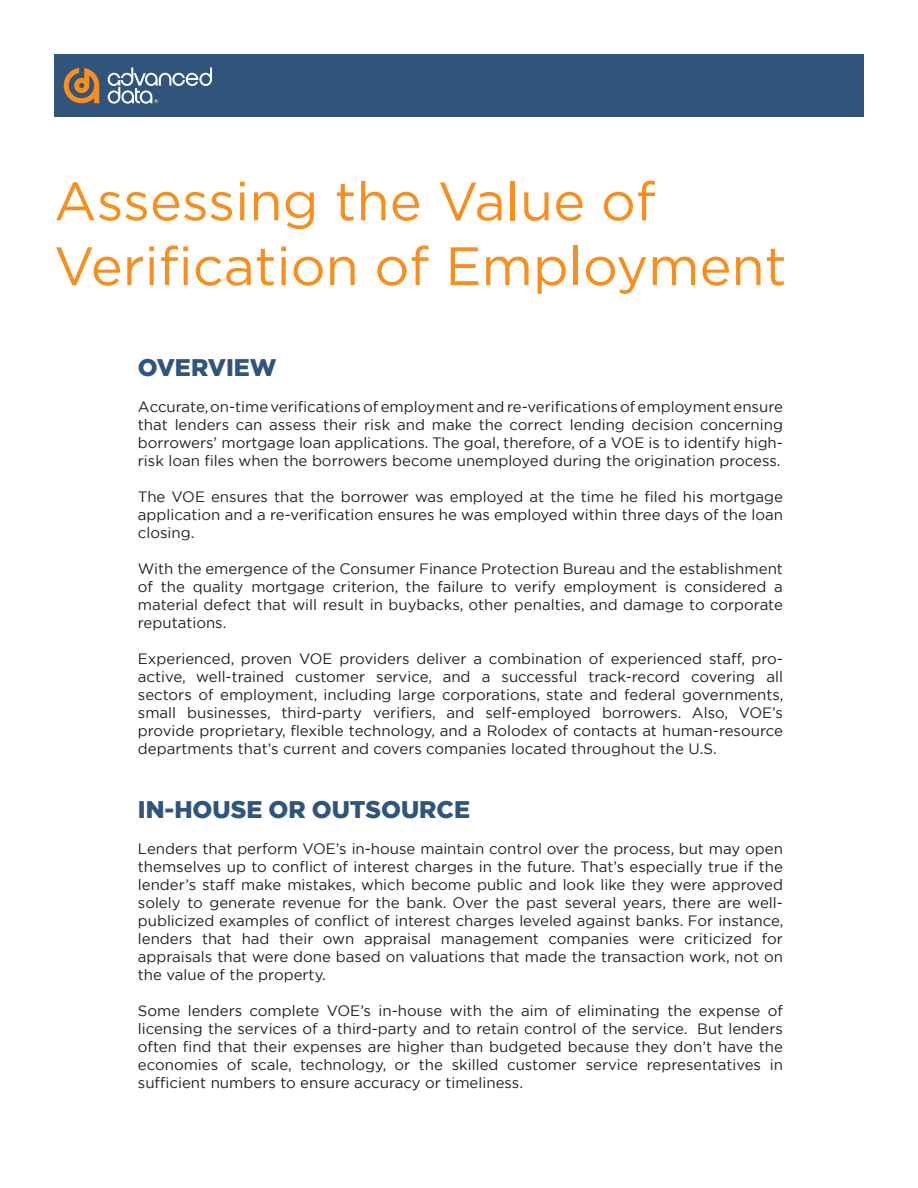
<style>
.page{position:relative;width:918px;height:1188px;background:#fff}
.page>*{position:absolute;margin:0;border:0;box-sizing:border-box;transform-origin:0 0}
.t1{font:54px "Gotham";color:#f68f1e}
.t2{font:900 24px "Gotham";color:#30557c}
.t3{font:15px/18px "Gotham";color:#231f20;text-align:justify}
</style>
<div class="page">
<div style="left:54px;top:54px;width:810px;height:63px;background:#30557c"></div>
<svg style="left:64px;top:68px;width:35px;height:35px"></svg>
<svg style="left:108px;top:68px;width:104px;height:36px"></svg>
<p class="t1" style="left:54px;top:167px;width:603px">Assessing the Value of</p>
<p class="t1" style="left:54px;top:231px;width:734px">Verification of Employment</p>
<p class="t2" style="left:138px;top:351px;width:140px">OVERVIEW</p>
<p class="t3" style="left:138px;top:397px;width:647px">Accurate, on-time verifications of employment and re-verifications of employment ensure that lenders can assess their risk and make the correct lending decision concerning borrowers’ mortgage loan applications. The goal, therefore, of a VOE is to identify high&shy;risk loan files when the borrowers become unemployed during the origination process.</p>
<p class="t3" style="left:138px;top:487px;width:647px">The VOE ensures that the borrower was employed at the time he filed his mortgage application and a re-verification ensures he was employed within three days of the loan closing.</p>
<p class="t3" style="left:138px;top:559px;width:647px">With the emergence of the Consumer Finance Protection Bureau and the establishment of the quality mortgage criterion, the failure to verify employment is considered a material defect that will result in buybacks, other penalties, and damage to corporate reputations.</p>
<p class="t3" style="left:138px;top:649px;width:647px">Experienced, proven VOE providers deliver a combination of experienced staff, pro&shy;active, well-trained customer service, and a successful track-record covering all sectors of employment, including large corporations, state and federal governments, small businesses, third-party verifiers, and self-employed borrowers. Also, VOE’s provide proprietary, flexible technology, and a Rolodex of contacts at human-resource departments that’s current and covers companies located throughout the U.S.</p>
<p class="t2" style="left:138px;top:793px;width:334px">IN-HOUSE OR OUTSOURCE</p>
<p class="t3" style="left:138px;top:840px;width:647px">Lenders that perform VOE’s in-house maintain control over the process, but may open themselves up to conflict of interest charges in the future. That’s especially true if the lender’s staff make mistakes, which become public and look like they were approved solely to generate revenue for the bank. Over the past several years, there are well&shy;publicized examples of conflict of interest charges leveled against banks. For instance, lenders that had their own appraisal management companies were criticized for appraisals that were done based on valuations that made the transaction work, not on the value of the property.</p>
<p class="t3" style="left:138px;top:1002px;width:647px">Some lenders complete VOE’s in-house with the aim of eliminating the expense of licensing the services of a third-party and to retain control of the service. But lenders often find that their expenses are higher than budgeted because they don’t have the economies of scale, technology, or the skilled customer service representatives in sufficient numbers to ensure accuracy or timeliness.</p>
</div>
